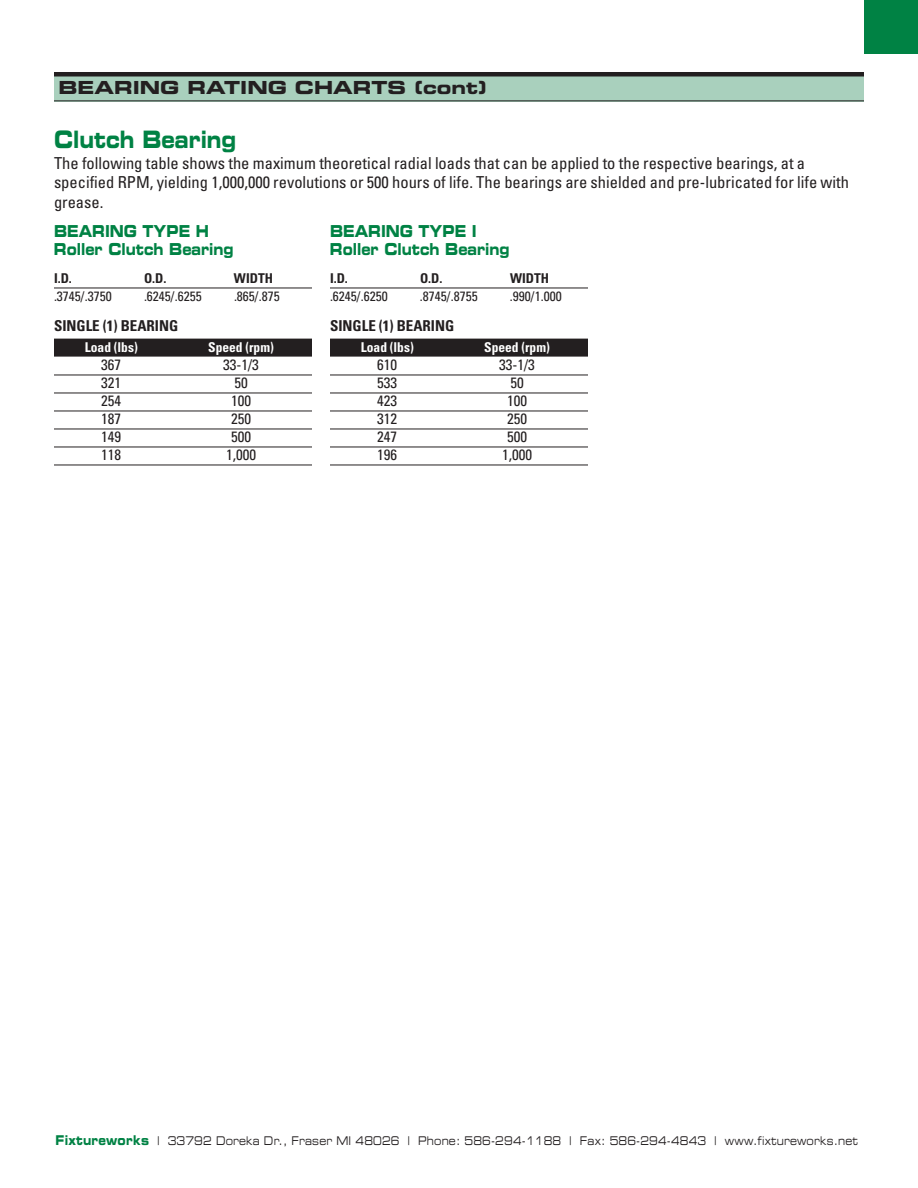
<style>
.page{position:relative;width:918px;height:1188px;background:#fff}
.page>*{position:absolute;margin:0;border:0;box-sizing:border-box;transform-origin:0 0}
.t1{font:24px "Eurostile Bold Extended Two";color:#008244;scale:.75 1}
.t2{font:18px "Eurostile Bold Extended Two";color:#231f20}
.t3{font:condensed 16.5px/19.5px "Univers";color:#231f20}
.t4{font:16.5px/17.2px "Eurostile Bold Extended Two";color:#008244;scale:.75 1}
.t5{font:condensed 15px "Univers";color:#231f20}
.t6{font:700 condensed 15px "Univers";color:#231f20}
.t7{font:condensed 13.5px "Univers";color:#231f20}
.t8{font:700 condensed 13.5px "Univers";color:#fff}
.t9{font:700 condensed 13.5px "Univers";color:#231f20}
.t10{font:12px "Eurostile Extended Two";letter-spacing:.02em;color:#231f20;scale:.75 1}
.s1{font-family:"Eurostile Bold Extended Two";font-size:13.5px;color:#008244}
</style>
<div class="page">
<div style="left:864px;top:0;width:54px;height:54px;background:#008244"></div>
<div style="left:54px;top:72px;width:810px;height:29px;background:#a9d0bd"></div>
<hr style="left:54px;top:72px;width:810px;height:4px;background:#231f20">
<hr style="left:54px;top:100px;width:810px;height:1px;background:#231f20">
<hr style="left:54px;top:288px;width:258px;height:1px;background:#231f20">
<div style="left:54px;top:339px;width:258px;height:18px;background:#231f20"></div>
<hr style="left:54px;top:375px;width:258px;height:1px;background:#231f20">
<hr style="left:54px;top:393px;width:258px;height:1px;background:#231f20">
<hr style="left:54px;top:411px;width:258px;height:1px;background:#231f20">
<hr style="left:54px;top:429px;width:258px;height:1px;background:#231f20">
<hr style="left:54px;top:447px;width:258px;height:1px;background:#231f20">
<hr style="left:54px;top:465px;width:258px;height:1px;background:#231f20">
<hr style="left:330px;top:288px;width:258px;height:1px;background:#231f20">
<div style="left:330px;top:339px;width:258px;height:18px;background:#231f20"></div>
<hr style="left:330px;top:375px;width:258px;height:1px;background:#231f20">
<hr style="left:330px;top:393px;width:258px;height:1px;background:#231f20">
<hr style="left:330px;top:411px;width:258px;height:1px;background:#231f20">
<hr style="left:330px;top:429px;width:258px;height:1px;background:#231f20">
<hr style="left:330px;top:447px;width:258px;height:1px;background:#231f20">
<hr style="left:330px;top:465px;width:258px;height:1px;background:#231f20">
<p class="t2" style="left:58px;top:81px;width:430px">BEARING RATING CHARTS (cont)</p>
<h1 class="t1" style="left:54px;top:130px;width:245px">Clutch Bearing</h1>
<p class="t3" style="left:54px;top:155px;width:797px">The following table shows the maximum theoretical radial loads that can be applied to the respective bearings, at a specified RPM, yielding 1,000,000 revolutions or 500 hours of life. The bearings are shielded and pre-lubricated for life with grease.</p>
<p class="t4" style="left:54px;top:224px;width:241px">BEARING TYPE H<br>Roller Clutch Bearing</p>
<p class="t9" style="left:54px;top:273px;width:19px">I.D.</p>
<p class="t9" style="left:144px;top:273px;width:24px">O.D.</p>
<p class="t9" style="left:234px;top:273px;width:41px">WIDTH</p>
<p class="t7" style="left:54px;top:291px;width:59px">.3745/.3750</p>
<p class="t7" style="left:144px;top:291px;width:59px">.6245/.6255</p>
<p class="t7" style="left:234px;top:291px;width:47px">.865/.875</p>
<p class="t6" style="left:54px;top:320px;width:126px">SINGLE (1) BEARING</p>
<p class="t8" style="left:85px;top:342px;width:54px">Load (lbs)</p>
<p class="t8" style="left:208px;top:342px;width:67px">Speed (rpm)</p>
<p class="t5" style="left:101px;top:359px;width:21px">367</p>
<p class="t5" style="left:223px;top:359px;width:37px">33-1/3</p>
<p class="t5" style="left:101px;top:377px;width:21px">321</p>
<p class="t5" style="left:234px;top:377px;width:15px">50</p>
<p class="t5" style="left:101px;top:395px;width:21px">254</p>
<p class="t5" style="left:231px;top:395px;width:21px">100</p>
<p class="t5" style="left:101px;top:413px;width:21px">187</p>
<p class="t5" style="left:231px;top:413px;width:21px">250</p>
<p class="t5" style="left:101px;top:431px;width:21px">149</p>
<p class="t5" style="left:231px;top:431px;width:21px">500</p>
<p class="t5" style="left:101px;top:449px;width:21px">118</p>
<p class="t5" style="left:226px;top:449px;width:31px">1,000</p>
<p class="t4" style="left:330px;top:224px;width:241px">BEARING TYPE I<br>Roller Clutch Bearing</p>
<p class="t9" style="left:330px;top:273px;width:19px">I.D.</p>
<p class="t9" style="left:420px;top:273px;width:24px">O.D.</p>
<p class="t9" style="left:510px;top:273px;width:41px">WIDTH</p>
<p class="t7" style="left:330px;top:291px;width:59px">.6245/.6250</p>
<p class="t7" style="left:420px;top:291px;width:59px">.8745/.8755</p>
<p class="t7" style="left:510px;top:291px;width:53px">.990/1.000</p>
<p class="t6" style="left:330px;top:320px;width:126px">SINGLE (1) BEARING</p>
<p class="t8" style="left:361px;top:342px;width:54px">Load (lbs)</p>
<p class="t8" style="left:484px;top:342px;width:67px">Speed (rpm)</p>
<p class="t5" style="left:377px;top:359px;width:21px">610</p>
<p class="t5" style="left:499px;top:359px;width:37px">33-1/3</p>
<p class="t5" style="left:377px;top:377px;width:21px">533</p>
<p class="t5" style="left:510px;top:377px;width:15px">50</p>
<p class="t5" style="left:377px;top:395px;width:21px">423</p>
<p class="t5" style="left:507px;top:395px;width:21px">100</p>
<p class="t5" style="left:377px;top:413px;width:21px">312</p>
<p class="t5" style="left:507px;top:413px;width:21px">250</p>
<p class="t5" style="left:377px;top:431px;width:21px">247</p>
<p class="t5" style="left:507px;top:431px;width:21px">500</p>
<p class="t5" style="left:377px;top:449px;width:21px">196</p>
<p class="t5" style="left:502px;top:449px;width:31px">1,000</p>
<p class="t10" style="left:56px;top:1137px;width:1071px"><span class="s1">Fixtureworks</span> | 33792 Doreka Dr., Fraser MI 48026 | Phone: 586-294-1188 | Fax: 586-294-4843 | www.fixtureworks.net</p>
</div>
